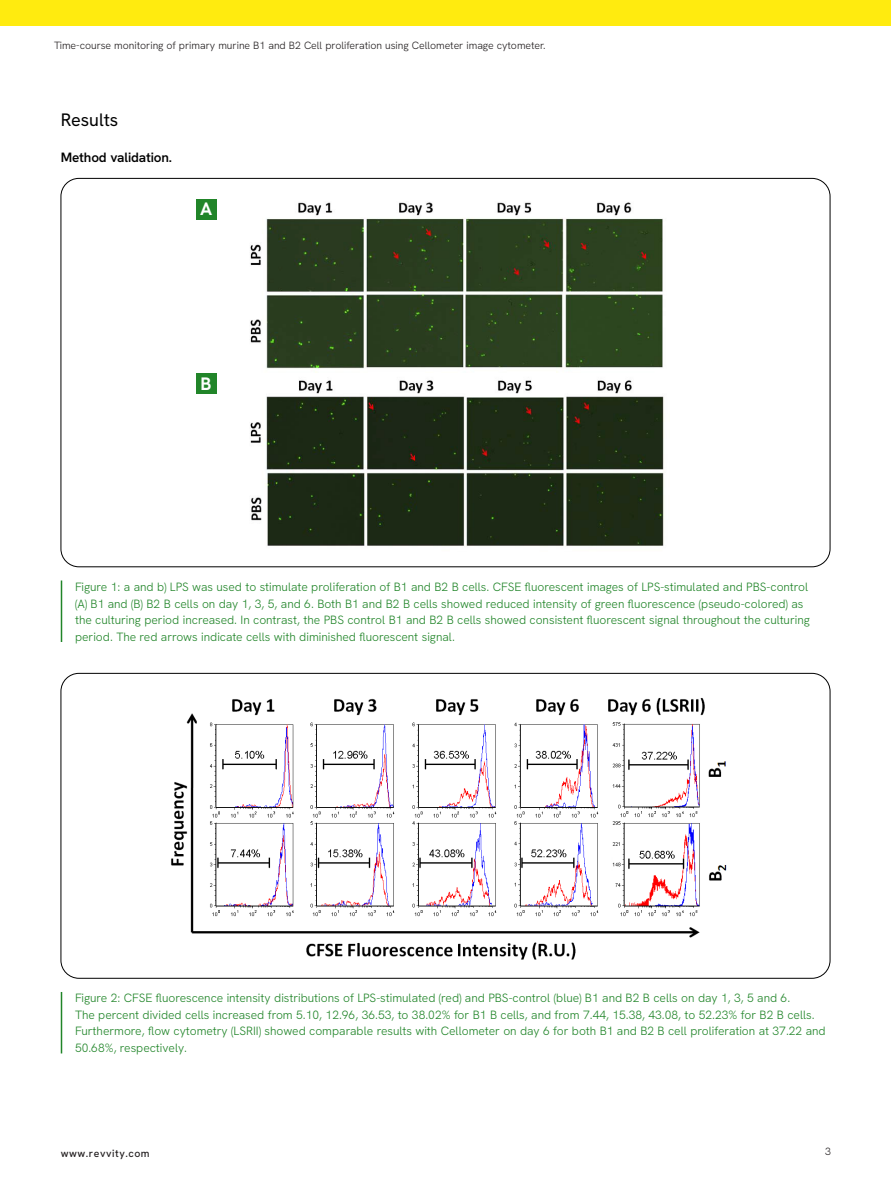
<style>
.page{position:relative;width:891px;height:1188px;background:#fff}
.page>*{position:absolute;margin:0;border:0;box-sizing:border-box;transform-origin:0 0}
.Sub_Head{font:18px "Hanken Grotesk";color:#000}
.t1{font:700 18px "Hanken Grotesk";color:#fff}
.Paragraph_Title{font:600 13.5px "Hanken Grotesk";letter-spacing:-.01em;color:#000}
.Captions{font:300 12px/16.5px "Hanken Grotesk";color:#218529}
.t2{font:300 10.5px "Hanken Grotesk";color:#231f20}
.t3{font:500 10.5px "Hanken Grotesk";letter-spacing:.05em;color:#231f20}
</style>
<div class="page">
<div style="left:0;top:0;width:891px;height:26px;background:#ffeb0f"></div>
<hr style="left:61px;top:580px;width:1px;height:62px;background:#218529">
<img style="left:250px;top:202px;width:414px;height:344px">
<div style="left:196px;top:199px;width:20px;height:20px;background:#218529"></div>
<div style="left:196px;top:373px;width:20px;height:21px;background:#218529"></div>
<div style="left:235px;top:196px;width:27px;height:27px;background:#fff"></div>
<div style="left:234px;top:376px;width:28px;height:28px;background:#fff"></div>
<img style="left:171px;top:697px;width:556px;height:263px">
<hr style="left:61px;top:992px;width:1px;height:61px;background:#218529">
<p class="t2" style="left:54px;top:39px;width:493px">Time-course monitoring of primary murine B1 and B2 Cell proliferation using Cellometer image cytometer.</p>
<p class="Sub_Head" style="left:61px;top:108px;width:59px">Results</p>
<p class="Paragraph_Title" style="left:61px;top:149px;width:113px">Method validation.</p>
<p class="t1" style="left:200px;top:197px;width:14px">A</p>
<p class="t1" style="left:201px;top:372px;width:12px">B</p>
<p class="Captions" style="left:75px;top:578px;width:736px">Figure 1: a and b) LPS was used to stimulate proliferation of B1 and B2 B cells. CFSE fluorescent images of LPS-stimulated and PBS-control (A) B1 and (B) B2 B cells on day 1, 3, 5, and 6. Both B1 and B2 B cells showed reduced intensity of green fluorescence (pseudo-colored) as the culturing period increased. In contrast, the PBS control B1 and B2 B cells showed consistent fluorescent signal throughout the culturing period. The red arrows indicate cells with diminished fluorescent signal.</p>
<p class="Captions" style="left:75px;top:990px;width:752px">Figure 2: CFSE fluorescence intensity distributions of LPS-stimulated (red) and PBS-control (blue) B1 and B2 B cells on day 1, 3, 5 and 6.<br>The percent divided cells increased from 5.10, 12.96, 36.53, to 38.02% for B1 B cells, and from 7.44, 15.38, 43.08, to 52.23% for B2 B cells.<br>Furthermore, flow cytometry (LSRII) showed comparable results with Cellometer on day 6 for both B1 and B2 B cell proliferation at 37.22 and 50.68%, respectively.</p>
<p class="t3" style="left:61px;top:1147px;width:90px">www.revvity.com</p>
<p class="t2" style="left:825px;top:1145px;width:7px">3</p>
</div>
